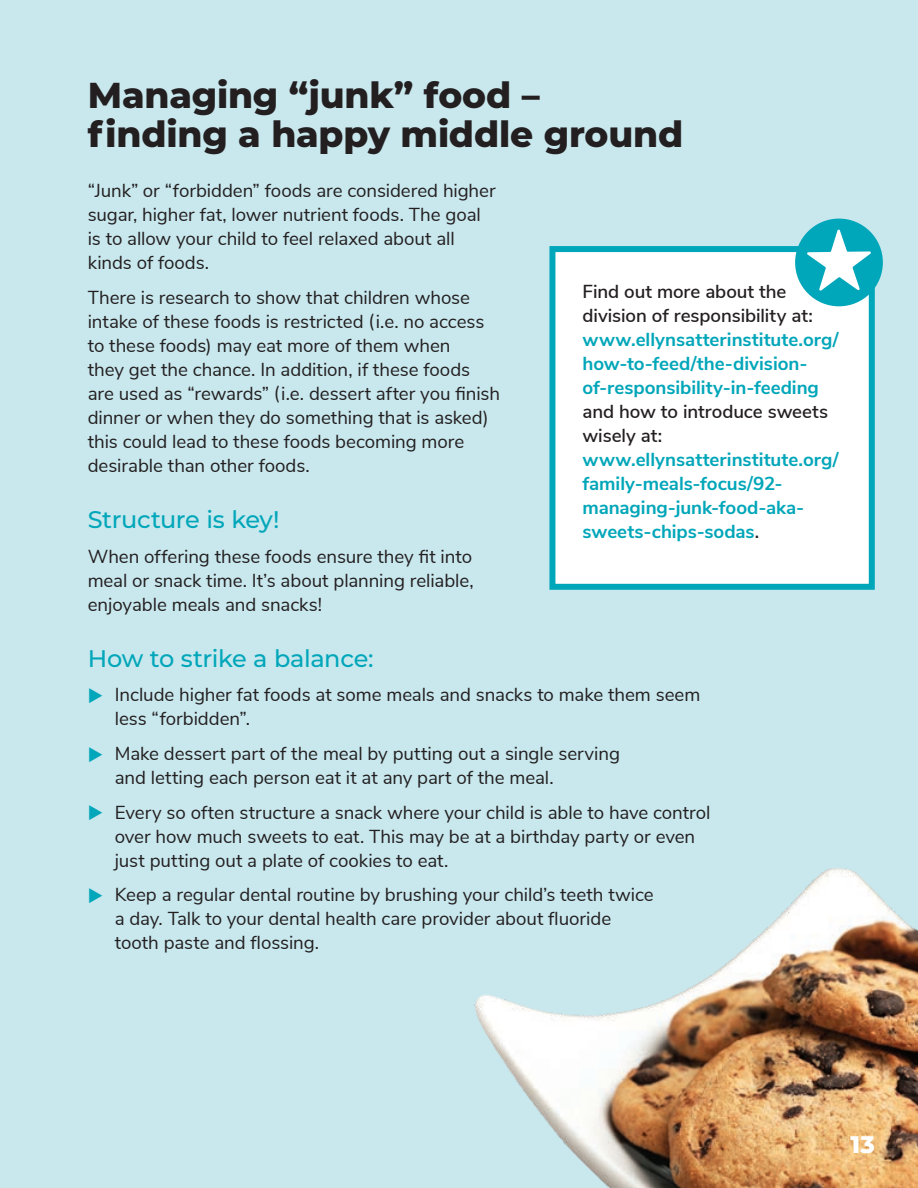
<style>
.page{position:relative;width:918px;height:1188px;background:#c8e8ee}
.page>*{position:absolute;margin:0;border:0;box-sizing:border-box;transform-origin:0 0}
.t1{font:800 36px/39px "Montserrat";letter-spacing:-.005em;color:#231f20}
.t2{font:500 24px "Montserrat";letter-spacing:-.02em;color:#00a6b9}
.t3{font:800 24px "Montserrat";color:#fff}
.t4{font:18.75px/24px "Nunito Sans";letter-spacing:-.005em;color:#231f20}
.t5{font:700 18.75px/24px "Nunito Sans";color:#00a6b9}
.t6{font:600 18.75px/24px "Nunito Sans";letter-spacing:-.005em;color:#231f20}
.s1{color:#00a6b9}
.s2{font-weight:600;color:#231f20}
</style>
<div class="page">
<div style="left:552px;top:249px;width:320px;height:338px;background:#fff"></div>
<div style="left:549px;top:246px;width:326px;height:344px;border:6px solid #00a6b9"></div>
<div style="left:795px;top:219px;width:88px;height:87px;background:#00a6b9;border-radius:50%"></div>
<svg style="left:807px;top:229px;width:64px;height:62px"></svg>
<img style="left:474px;top:868px;width:444px;height:320px">
<h1 class="t1" style="left:88px;top:74px;width:597px">Managing “junk” food – finding a happy middle ground</h1>
<p class="t4" style="left:88px;top:178px;width:409px">“Junk” or “forbidden” foods are considered higher sugar, higher fat, lower nutrient foods. The goal is to allow your child to feel relaxed about all kinds of foods.</p>
<p class="t4" style="left:88px;top:285px;width:414px">There is research to show that children whose intake of these foods is restricted (i.e. no access to these foods) may eat more of them when<br>they get the chance. In addition, if these foods are used as “rewards” (i.e. dessert after you finish dinner or when they do something that is asked) this could lead to these foods becoming more desirable than other foods.</p>
<p class="t2" style="left:88px;top:503px;width:193px">Structure is key!</p>
<p class="t4" style="left:88px;top:543px;width:388px;text-align:justify">When offering these foods ensure they fit into meal or snack time. It’s about planning reliable, enjoyable meals and snacks!</p>
<p class="t2" style="left:88px;top:641px;width:287px">How to strike a balance:</p>
<p class="t4" style="left:115px;top:681px;width:587px;text-indent:-27px"><span class="s1">◆</span> Include higher fat foods at some meals and snacks to make them seem less “forbidden”.</p>
<p class="t4" style="left:115px;top:740px;width:507px;text-indent:-27px"><span class="s1">◆</span> Make dessert part of the meal by putting out a single serving and letting each person eat it at any part of the meal.</p>
<p class="t4" style="left:115px;top:799px;width:597px;text-indent:-27px"><span class="s1">◆</span> Every so often structure a snack where your child is able to have control over how much sweets to eat. This may be at a birthday party or even just putting out a plate of cookies to eat.</p>
<p class="t4" style="left:115px;top:882px;width:541px;text-indent:-27px"><span class="s1">◆</span> Keep a regular dental routine by brushing your child’s teeth twice a day. Talk to your dental health care provider about fluoride tooth paste and flossing.</p>
<p class="t6" style="left:582px;top:278px;width:232px">Find out more about the division of responsibility at:</p>
<p class="t5" style="left:582px;top:326px;width:258px">www.ellynsatterinstitute.org/ how-to-feed/the-division&shy;of-responsibility-in-feeding</p>
<p class="t6" style="left:582px;top:398px;width:247px">and how to introduce sweets wisely at:</p>
<p class="t5" style="left:582px;top:446px;width:258px">www.ellynsatterinstitute.org/ family-meals-focus/92- managing-junk-food-aka&shy;sweets-chips-sodas<span class="s2">.</span></p>
<p class="t3" style="left:850px;top:1127px;width:26px">13</p>
</div>
